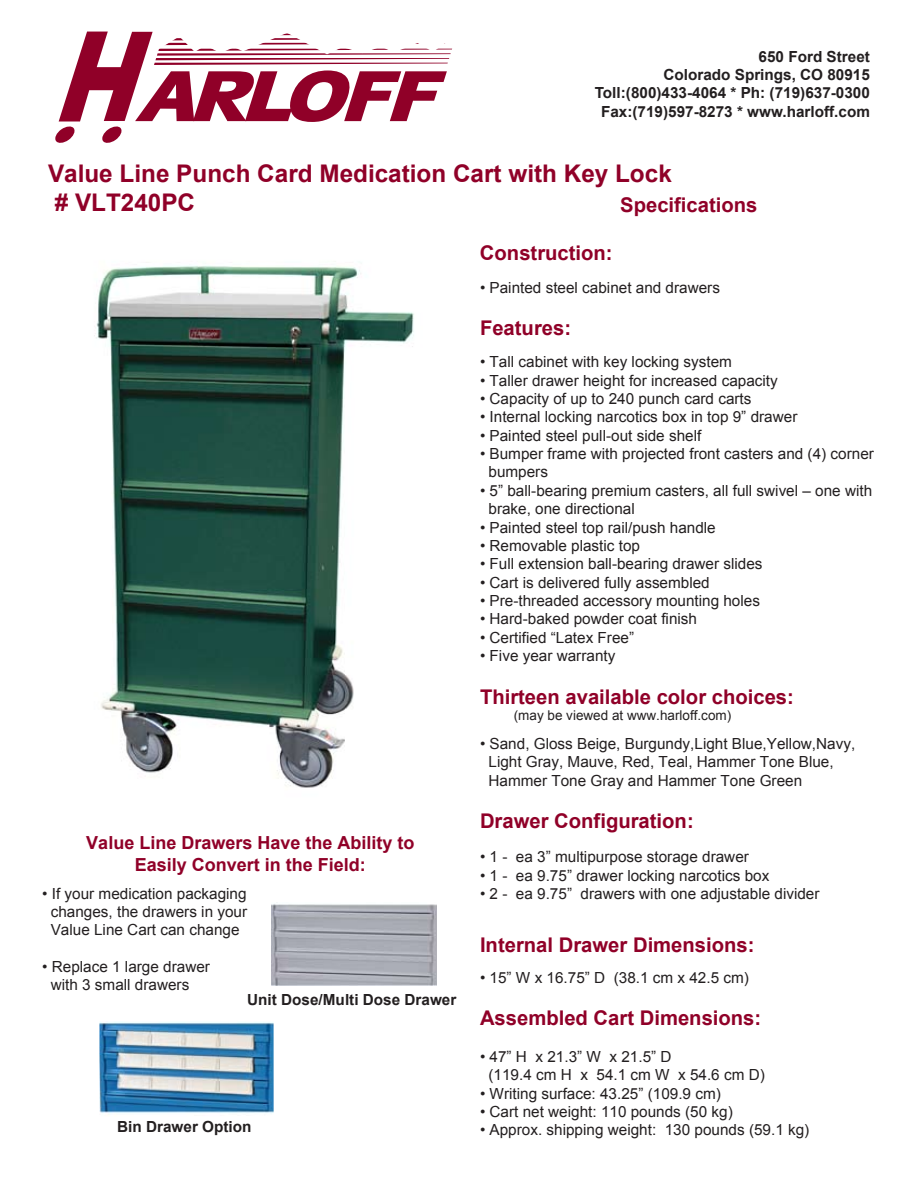
<style>
.page{position:relative;width:918px;height:1188px;background:#fff}
.page>*{position:absolute;margin:0;border:0;box-sizing:border-box;transform-origin:0 0}
.t1{font:700 24.3px/29.1px "Arial";color:#900028}
.t2{font:700 20.25px "Arial";color:#900028}
.t3{font:700 18px/21.6px "Arial";color:#900028;text-align:center}
.t4{font:15.3px/18.3px "Arial";color:#231f20}
.t5{font:700 15.3px/18.3px "Arial";color:#231f20;text-align:right}
.t6{font:13.5px "Arial";color:#231f20}
</style>
<div class="page">
<img style="left:94px;top:265px;width:320px;height:523px">
<svg style="left:55px;top:31px;width:397px;height:112px"></svg>
<img style="left:99px;top:1021px;width:175px;height:93px">
<img style="left:271px;top:902px;width:165px;height:84px">
<p class="t5" style="left:595px;top:47px;width:277px">650 Ford Street<br>Colorado Springs, CO 80915<br>Toll:(800)433-4064 * Ph: (719)637-0300<br>Fax:(719)597-8273 * www.harloff.com</p>
<h1 class="t1" style="left:48px;top:159px;width:625px">Value Line Punch Card Medication Cart with Key Lock # VLT240PC</h1>
<h2 class="t2" style="left:620px;top:191px;width:139px">Specifications</h2>
<p class="t3" style="left:86px;top:833px;width:330px">Value Line Drawers Have the Ability to<br>Easily Convert in the Field:</p>
<p class="t4" style="left:42px;top:884px;width:206px;text-align:center">• If your medication packaging changes, the drawers in your<br>Value Line Cart can change</p>
<p class="t4" style="left:51px;top:958px;width:161px;text-indent:-9px">• Replace 1 large drawer with 3 small drawers</p>
<p class="t5" style="left:247px;top:991px;width:211px">Unit Dose/Multi Dose Drawer</p>
<p class="t5" style="left:117px;top:1118px;width:136px">Bin Drawer Option</p>
<h2 class="t2" style="left:480px;top:240px;width:134px">Construction:</h2>
<p class="t4" style="left:480px;top:278px;width:242px">• Painted steel cabinet and drawers</p>
<h2 class="t2" style="left:480px;top:315px;width:93px">Features:</h2>
<p class="t4" style="left:480px;top:353px;width:253px">• Tall cabinet with key locking system</p>
<p class="t4" style="left:480px;top:371px;width:299px">• Taller drawer height for increased capacity</p>
<p class="t4" style="left:480px;top:390px;width:273px">• Capacity of up to 240 punch card carts</p>
<p class="t4" style="left:480px;top:408px;width:319px">• Internal locking narcotics box in top 9” drawer</p>
<p class="t4" style="left:480px;top:426px;width:223px">• Painted steel pull-out side shelf</p>
<p class="t4" style="left:489px;top:445px;width:387px;text-indent:-9px">• Bumper frame with projected front casters and (4) corner bumpers</p>
<p class="t4" style="left:489px;top:481px;width:385px;text-indent:-9px">• 5” ball-bearing premium casters, all full swivel – one with brake, one directional</p>
<p class="t4" style="left:480px;top:518px;width:237px">• Painted steel top rail/push handle</p>
<p class="t4" style="left:480px;top:537px;width:162px">• Removable plastic top</p>
<p class="t4" style="left:480px;top:555px;width:284px">• Full extension ball-bearing drawer slides</p>
<p class="t4" style="left:480px;top:573px;width:231px">• Cart is delivered fully assembled</p>
<p class="t4" style="left:480px;top:592px;width:282px">• Pre-threaded accessory mounting holes</p>
<p class="t4" style="left:480px;top:610px;width:219px">• Hard-baked powder coat finish</p>
<p class="t4" style="left:480px;top:628px;width:156px">• Certified “Latex Free”</p>
<p class="t4" style="left:480px;top:647px;width:137px">• Five year warranty</p>
<h2 class="t2" style="left:480px;top:683px;width:315px">Thirteen available color choices:</h2>
<p class="t6" style="left:514px;top:706px;width:219px">(may be viewed at www.harloff.com)</p>
<p class="t4" style="left:489px;top:735px;width:368px;text-indent:-9px">• Sand, Gloss Beige, Burgundy,Light Blue,Yellow,Navy,<br>Light Gray, Mauve, Red, Teal, Hammer Tone Blue,<br>Hammer Tone Gray and Hammer Tone Green</p>
<h2 class="t2" style="left:480px;top:808px;width:215px">Drawer Configuration:</h2>
<p class="t4" style="left:480px;top:848px;width:270px">• 1 - ea 3” multipurpose storage drawer</p>
<p class="t4" style="left:480px;top:866px;width:291px">• 1 - ea 9.75” drawer locking narcotics box</p>
<p class="t4" style="left:480px;top:885px;width:341px">• 2 - ea 9.75” drawers with one adjustable divider</p>
<h2 class="t2" style="left:480px;top:932px;width:276px">Internal Drawer Dimensions:</h2>
<p class="t4" style="left:480px;top:968px;width:270px">• 15” W x 16.75” D (38.1 cm x 42.5 cm)</p>
<h2 class="t2" style="left:480px;top:1005px;width:283px">Assembled Cart Dimensions:</h2>
<p class="t4" style="left:489px;top:1048px;width:278px;text-indent:-9px">• 47” H x 21.3” W x 21.5” D<br>(119.4 cm H x 54.1 cm W x 54.6 cm D)</p>
<p class="t4" style="left:480px;top:1084px;width:242px">• Writing surface: 43.25” (109.9 cm)</p>
<p class="t4" style="left:480px;top:1103px;width:254px">• Cart net weight: 110 pounds (50 kg)</p>
<p class="t4" style="left:480px;top:1121px;width:331px">• Approx. shipping weight: 130 pounds (59.1 kg)</p>
</div>
